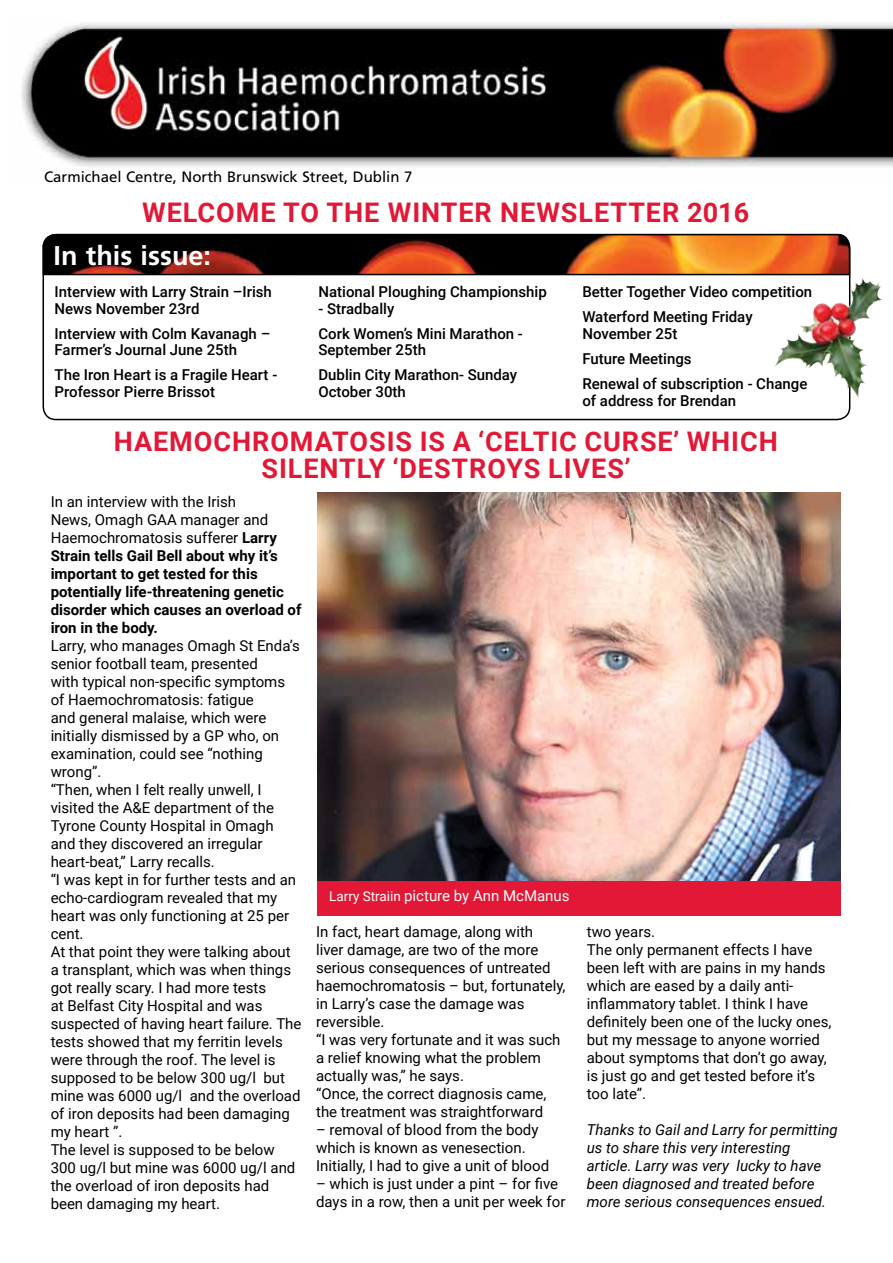
<style>
.page{position:relative;width:893px;height:1263px;background:#fff}
.page>*{position:absolute;margin:0;border:0;box-sizing:border-box;transform-origin:0 0}
.t1{font:700 27px "Roboto";letter-spacing:.035em;color:#e31837}
.t2{font:700 27px "Frutiger";color:#fff}
.t3{font:15px/18px "Roboto";color:#000}
.t4{font:500 15px/25px "Roboto";color:#000}
.t5{font:700 15px/18px "Roboto";color:#000}
.t6{font:italic 15px/18px "Roboto";color:#000}
.t7{font:15px "Frutiger";color:#000}
.t8{font:15px "Roboto";color:#fff}
.s1{font-weight:400}
.s2{font-size:13.5px}
</style>
<div class="page">
<img style="left:21px;top:23px;width:872px;height:144px">
<svg style="left:42px;top:233px;width:809px;height:43px;background:#6b3519"></svg>
<img style="left:317px;top:493px;width:523px;height:388px">
<img style="left:775px;top:280px;width:107px;height:120px">
<div style="left:317px;top:881px;width:523px;height:35px;background:#e31837"></div>
<p class="t7" style="left:44px;top:168px;width:370px">Carmichael Centre, North Brunswick Street, Dublin 7</p>
<h1 class="t1" style="left:142px;top:193px;width:44px">Welcome</h1>
<h1 class="t1" style="left:283px;top:193px;width:62px">to the</h1>
<h1 class="t1" style="left:388px;top:193px;width:41px">Winter</h1>
<h1 class="t1" style="left:500px;top:193px;width:39px">Newsletter</h1>
<h1 class="t1" style="left:687px;top:193px;width:63px">2016</h1>
<h1 class="t2" style="left:54px;top:240px;width:159px">In this issue:</h1>
<p class="t4" style="left:55px;top:283px;width:219px;line-height:16.5px">Interview with Larry Strain –Irish<br>News November 23rd</p>
<p class="t4" style="left:55px;top:325px;width:217px;line-height:16.5px">Interview with Colm Kavanagh –<br>Farmer’s Journal June 25th</p>
<p class="t4" style="left:55px;top:366px;width:224px;line-height:16.5px">The Iron Heart is a Fragile Heart -<br>Professor Pierre Brissot</p>
<p class="t4" style="left:318px;top:279px;width:230px">National Ploughing Championship</p>
<p class="t4" style="left:318px;top:296px;width:206px">- Stradbally<br>Cork Women’s Mini Marathon -</p>
<p class="t4" style="left:318px;top:337px;width:200px">September 25th<br>Dublin City Marathon- Sunday</p>
<p class="t4" style="left:318px;top:379px;width:89px">October 30th</p>
<p class="t4" style="left:582px;top:279px;width:231px">Better Together Video competition<br>Waterford Meeting Friday</p>
<p class="t4" style="left:582px;top:321px;width:227px">November 25t<br>Future Meetings<br>Renewal of subscription - Change</p>
<p class="t4" style="left:582px;top:387px;width:155px">of address for Brendan</p>
<h1 class="t1" style="left:114px;top:422px;width:40px">Haemochromatosis</h1>
<h1 class="t1" style="left:420px;top:422px;width:99px">is a ‘Celtic</h1>
<h1 class="t1" style="left:584px;top:422px;width:19px">curse</h1>
<h1 class="t1" style="left:673px;top:422px;width:33px">’ which</h1>
<h1 class="t1" style="left:261px;top:449px;width:17px">silentl</h1>
<h1 class="t1" style="left:369px;top:449px;width:49px">y ‘destro</h1>
<h1 class="t1" style="left:506px;top:449px;width:58px">ys lives</h1>
<h1 class="t1" style="left:624px;top:449px;width:8px">’</h1>
<p class="t5" style="left:51px;top:492px;width:252px"><span class="s1">In an interview with the Irish<br>News, Omagh GAA manager and<br>Haemochromatosis sufferer</span> Larry<br>Strain tells Gail Bell about why it’s important to get tested for this potentially life-threatening genetic disorder which causes an overload of iron in the body.</p>
<p class="t3" style="left:51px;top:636px;width:252px">Larry, who manages Omagh St Enda’s senior football team, presented<br>with typical non-specific symptoms of Haemochromatosis: fatigue<br>and general malaise, which were initially dismissed by a GP who, on examination, could see “nothing wrong”.<br>“Then, when I felt really unwell, I visited the A&amp;E department of the<br>Tyrone County Hospital in Omagh and they discovered an irregular heart-beat,” Larry recalls.<br>“I was kept in for further tests and an echo-cardiogram revealed that my heart was only functioning at 25 per cent.<br>At that point they were talking about a transplant, which was when things got really scary. I had more tests<br>at Belfast City Hospital and was suspected of having heart failure. The tests showed that my ferritin levels were through the roof. The level is supposed to be below 300 ug/l but mine was 6000 ug/l and the overload of iron deposits had been damaging my heart ”.<br>The level is supposed to be below<br>300 ug/l but mine was 6000 ug/l and the overload of iron deposits had been damaging my heart.</p>
<p class="t8" style="left:329px;top:885px;width:242px"><span class="s2">Larry Straiin</span> picture by Ann McManus</p>
<p class="t3" style="left:316px;top:922px;width:251px">In fact, heart damage, along with<br>liver damage, are two of the more serious consequences of untreated haemochromatosis – but, fortunately, in Larry’s case the damage was reversible.<br>“I was very fortunate and it was such a relief knowing what the problem actually was,” he says.<br>“Once, the correct diagnosis came, the treatment was straightforward</p>
<p class="t3" style="left:316px;top:1120px;width:235px">– removal of blood from the body which is known as venesection.<br>Initially, I had to give a unit of blood</p>
<p class="t3" style="left:316px;top:1174px;width:251px">– which is just under a pint – for five days in a row, then a unit per week for</p>
<p class="t3" style="left:587px;top:922px;width:246px">two years.<br>The only permanent effects I have been left with are pains in my hands which are eased by a daily anti&shy;inflammatory tablet. I think I have definitely been one of the lucky ones, but my message to anyone worried about symptoms that don’t go away, is just go and get tested before it’s too late”.</p>
<p class="t6" style="left:587px;top:1120px;width:252px">Thanks to Gail and Larry for permitting us to share this very interesting article. Larry was very lucky to have been diagnosed and treated before more serious consequences ensued.</p>
</div>
